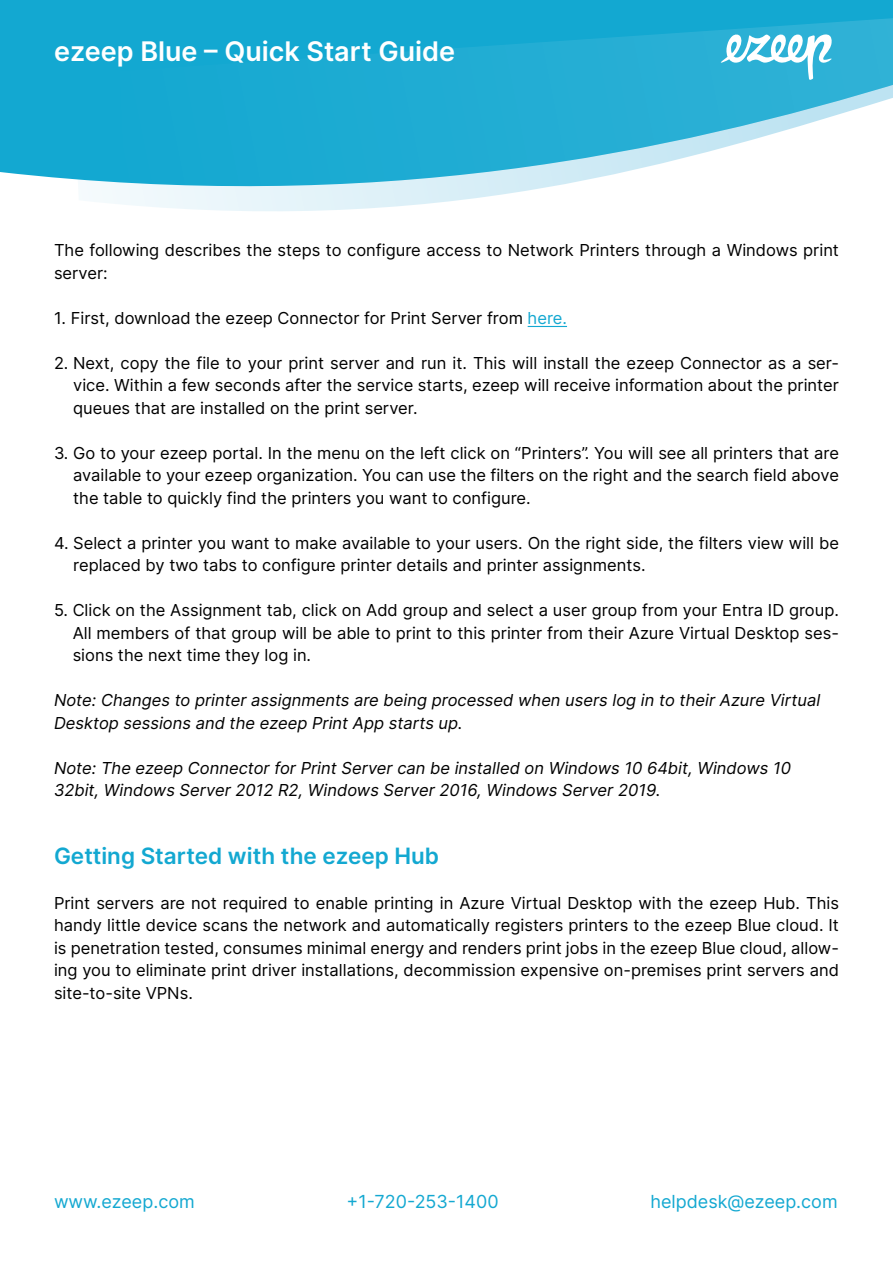
<style>
.page{position:relative;width:893px;height:1263px;background:#fff}
.page>*{position:absolute;margin:0;border:0;box-sizing:border-box;transform-origin:0 0}
.t1{font:600 27px "Inter";color:#fff}
.t2{font:600 22.5px "Inter";color:#13a8d1}
.t3{font:18px "Inter";color:#13a8d1}
.t4{font:16.5px/22.5px "Inter";color:#000;text-align:justify}
.t5{font:italic 16.5px/22.5px "Inter";color:#000}
.s1{color:#13a8d1}
</style>
<div class="page">
<svg style="left:0;top:0;width:119px;height:204px;background:#31b3d6"></svg>
<svg style="left:119px;top:0;width:774px;height:211px"></svg>
<svg style="left:721px;top:34px;width:111px;height:46px"></svg>
<hr style="left:528px;top:326px;width:39px;height:1px;background:#13a8d1">
<h1 class="t1" style="left:54px;top:31px;width:403px">ezeep Blue – Quick Start Guide</h1>
<p class="t4" style="left:54px;top:238px;width:786px">The following describes the steps to configure access to Network Printers through a Windows print server:</p>
<p class="t4" style="left:54px;top:306px;width:514px">1. First, download the ezeep Connector for Print Server from <span class="s1">here.</span></p>
<p class="t4" style="left:73px;top:351px;width:767px;text-indent:-19px">2. Next, copy the file to your print server and run it. This will install the ezeep Connector as a ser&shy;vice. Within a few seconds after the service starts, ezeep will receive information about the printer queues that are installed on the print server.</p>
<p class="t4" style="left:73px;top:441px;width:767px;text-indent:-19px">3. Go to your ezeep portal. In the menu on the left click on “Printers”. You will see all printers that are available to your ezeep organization. You can use the filters on the right and the search field above the table to quickly find the printers you want to configure.</p>
<p class="t4" style="left:73px;top:531px;width:767px;text-indent:-19px">4. Select a printer you want to make available to your users. On the right side, the filters view will be replaced by two tabs to configure printer details and printer assignments.</p>
<p class="t4" style="left:73px;top:598px;width:768px;text-indent:-19px">5. Click on the Assignment tab, click on Add group and select a user group from your Entra ID group.<br>All members of that group will be able to print to this printer from their Azure Virtual Desktop ses&shy;sions the next time they log in.</p>
<p class="t5" style="left:54px;top:688px;width:768px">Note: Changes to printer assignments are being processed when users log in to their Azure Virtual<br>Desktop sessions and the ezeep Print App starts up.</p>
<p class="t5" style="left:54px;top:756px;width:738px">Note: The ezeep Connector for Print Server can be installed on Windows 10 64bit, Windows 10<br>32bit, Windows Server 2012 R2, Windows Server 2016, Windows Server 2019.</p>
<h2 class="t2" style="left:54px;top:839px;width:386px">Getting Started with the ezeep Hub</h2>
<p class="t4" style="left:54px;top:891px;width:786px">Print servers are not required to enable printing in Azure Virtual Desktop with the ezeep Hub. This handy little device scans the network and automatically registers printers to the ezeep Blue cloud. It is penetration tested, consumes minimal energy and renders print jobs in the ezeep Blue cloud, allow&shy;ing you to eliminate print driver installations, decommission expensive on-premises print servers and site-to-site VPNs.</p>
<p class="t3" style="left:54px;top:1188px;width:142px">www.ezeep.com</p>
<p class="t3" style="left:346px;top:1188px;width:154px">+1-720-253-1400</p>
<p class="t3" style="left:650px;top:1188px;width:189px">helpdesk@ezeep.com</p>
</div>
